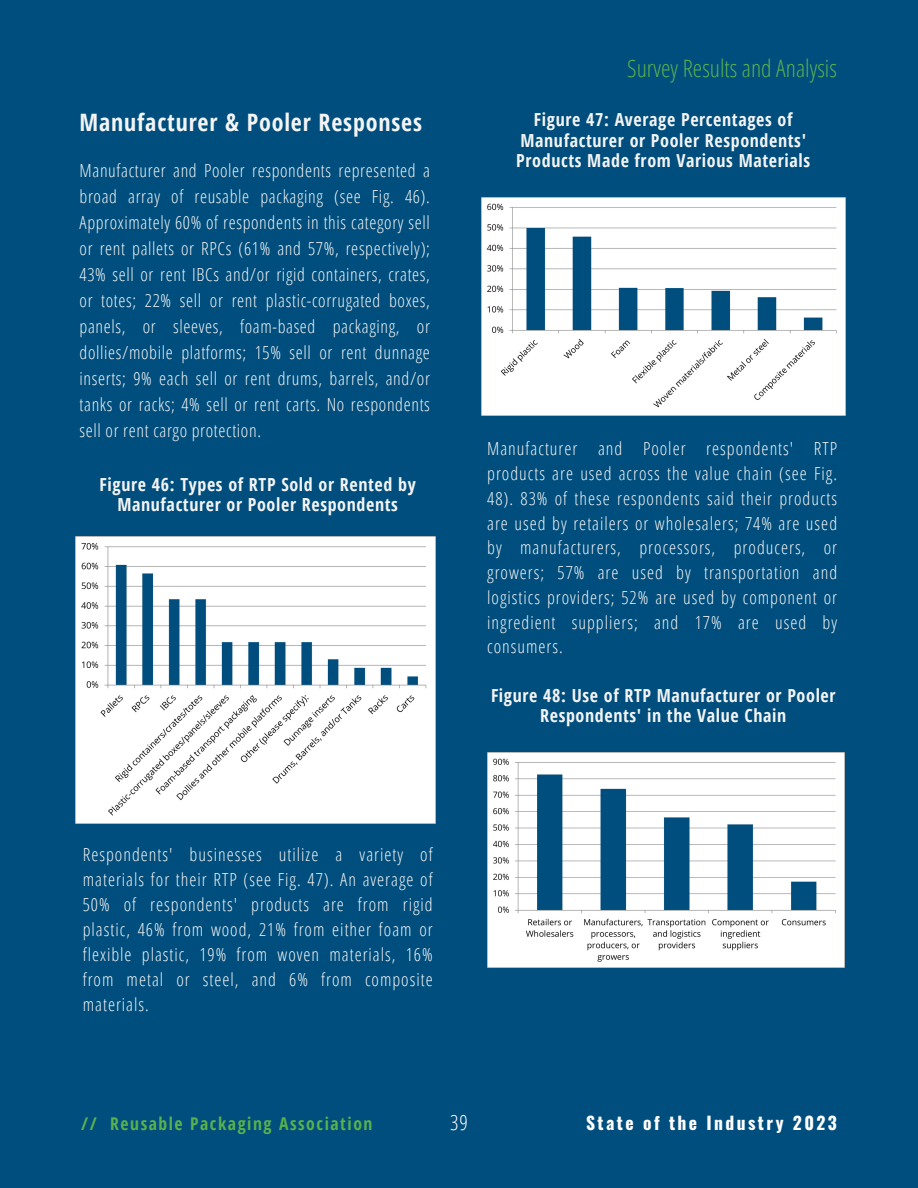
<style>
.page{position:relative;width:918px;height:1188px;background:#004e7d}
.page>*{position:absolute;margin:0;border:0;box-sizing:border-box;transform-origin:0 0}
.t1{font:700 24px "Open Sans Condensed";letter-spacing:.035em;color:#f4f4f4}
.t2{font:300 24px "Open Sans Condensed";color:#59b14e}
.t3{font:300 21px "Open Sans Condensed";color:#fff}
.t4{font:300 18px/26px "Open Sans Condensed";letter-spacing:.055em;color:#f4f4f4;text-align:justify}
.t5{font:700 18px/20.2px "Open Sans Condensed";letter-spacing:.035em;color:#f4f4f4;text-align:center}
.t6{font:700 17.55px "Open Sans Condensed";letter-spacing:.09em;color:#59b14e}
.t7{font:700 17.55px "Oswald";letter-spacing:.135em;color:#fff}
</style>
<div class="page">
<img style="left:75px;top:537px;width:360px;height:286px">
<img style="left:482px;top:198px;width:363px;height:218px">
<img style="left:487px;top:753px;width:358px;height:215px">
<p class="t1" style="left:80px;top:106px;width:344px">Manufacturer &amp; Pooler Responses</p>
<p class="t4" style="left:80px;top:157px;width:352px">Manufacturer and Pooler respondents represented a broad array of reusable packaging (see Fig. 46).<br>Approximately 60% of respondents in this category sell or rent pallets or RPCs (61% and 57%, respectively); 43% sell or rent IBCs and/or rigid containers, crates, or totes; 22% sell or rent plastic-corrugated boxes, panels, or sleeves, foam-based packaging, or dollies/mobile platforms; 15% sell or rent dunnage inserts; 9% each sell or rent drums, barrels, and/or tanks or racks; 4% sell or rent carts. No respondents sell or rent cargo protection.</p>
<p class="t5" style="left:100px;top:474px;width:318px">Figure 46: Types of RTP Sold or Rented by<br>Manufacturer or Pooler Respondents</p>
<p class="t4" style="left:83px;top:841px;width:351px;line-height:25px">Respondents' businesses utilize a variety of materials for their RTP (see Fig. 47). An average of 50% of respondents' products are from rigid plastic, 46% from wood, 21% from either foam or flexible plastic, 19% from woven materials, 16% from metal or steel, and 6% from composite materials.</p>
<p class="t2" style="left:627px;top:51px;width:211px">Survey Results and Analysis</p>
<p class="t5" style="left:516px;top:109px;width:295px">Figure 47: Average Percentages of<br>Manufacturer or Pooler Respondents'<br>Products Made from Various Materials</p>
<p class="t4" style="left:487px;top:436px;width:352px;line-height:24.8px">Manufacturer and Pooler respondents' RTP products are used across the value chain (see Fig.<br>48). 83% of these respondents said their products are used by retailers or wholesalers; 74% are used by manufacturers, processors, producers, or growers; 57% are used by transportation and logistics providers; 52% are used by component or ingredient suppliers; and 17% are used by consumers.</p>
<p class="t5" style="left:491px;top:684px;width:346px">Figure 48: Use of RTP Manufacturer or Pooler<br>Respondents' in the Value Chain</p>
<p class="t3" style="left:450px;top:1107px;width:19px">39</p>
<p class="t6" style="left:81px;top:1111px;width:293px">// Reusable Packaging Association</p>
<p class="t7" style="left:586px;top:1109px;width:252px">State of the Industry 2023</p>
</div>
